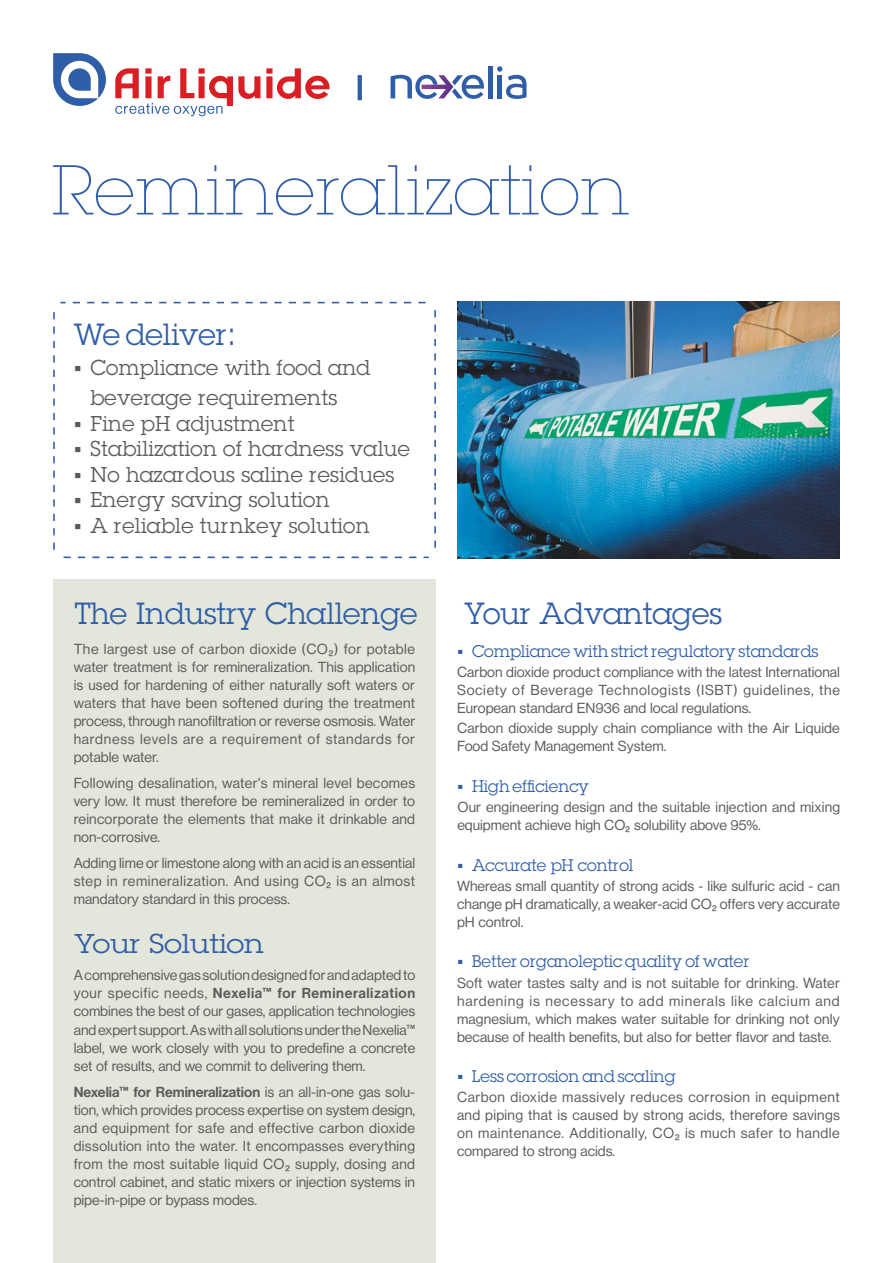
<style>
.page{position:relative;width:893px;height:1263px;background:#fff}
.page>*{position:absolute;margin:0;border:0;box-sizing:border-box;transform-origin:0 0}
.t1{font:200 69px "Lubalin Graph PCS";color:#2f5da7}
.t2{font:30px "Lubalin Graph PCS";color:#2f5da7}
.t3{font:26.7px "Lubalin Graph PCS";color:#2f5da7;scale:1.13 1}
.t4{font:21px/30px "Lubalin Graph PCS";letter-spacing:.015em;color:#5b5b5b}
.t5{font:16.5px "Lubalin Graph PCS";color:#2f5da7}
.t6{font:14.25px/18px "N Haas Grotesk DS Pro 55 Rg";color:#5b5b5b;text-align:justify}
.t7{font:14.25px "N Haas Grotesk DS Pro 65 Md";letter-spacing:.005em;color:#5b5b5b}
.t8{font:14.25px "N Haas Grotesk DS Pro 65 Md";letter-spacing:.04em;color:#5b5b5b}
.s1{font-size:34.5px}
.s2{font-family:"N Haas Grotesk DS Pro 55 Rg"}
</style>
<div class="page">
<svg style="left:53px;top:53px;width:53px;height:53px"></svg>
<svg style="left:266px;top:68px;width:64px;height:31px"></svg>
<svg style="left:115px;top:68px;width:145px;height:48px"></svg>
<div style="left:53px;top:579px;width:383px;height:684px;background:#e3e6db"></div>
<svg style="left:53px;top:312px;width:2px;height:238px"></svg>
<svg style="left:64px;top:556px;width:365px;height:2px"></svg>
<svg style="left:434px;top:310px;width:2px;height:238px"></svg>
<svg style="left:60px;top:302px;width:366px;height:1px"></svg>
<div style="left:488px;top:66px;width:5px;height:32px;background:#2f5da7"></div>
<svg style="left:497px;top:66px;width:30px;height:33px"></svg>
<svg style="left:391px;top:75px;width:93px;height:24px"></svg>
<svg style="left:358px;top:75px;width:4px;height:25px"></svg>
<img style="left:457px;top:302px;width:383px;height:256px">
<h1 class="t1" style="left:51px;top:165px;width:580px">Remineralization</h1>
<h2 class="t2" style="left:74px;top:324px;width:165px">We deliver<span class="s1">:</span></h2>
<h3 class="t4" style="left:90px;top:355px;width:282px;text-indent:-17px">▪ Compliance with food and beverage requirements</h3>
<h3 class="t4" style="left:74px;top:410px;width:222px">▪ Fine pH adjustment</h3>
<h3 class="t4" style="left:74px;top:436px;width:338px">▪ Stabilization of hardness value</h3>
<h3 class="t4" style="left:74px;top:461px;width:322px">▪ No hazardous saline residues</h3>
<h3 class="t4" style="left:74px;top:487px;width:257px">▪ Energy saving solution</h3>
<h3 class="t4" style="left:74px;top:512px;width:297px">▪ A reliable turnkey solution</h3>
<h2 class="t2" style="left:74px;top:602px;width:345px">The Industry Challenge</h2>
<p class="t6" style="left:74px;top:641px;width:343px">The largest use of carbon dioxide (CO₂) for potable water treatment is for remineralization. This application is used for hardening of either naturally soft waters or waters that have been softened during the treatment process, through nanofiltration or reverse osmosis. Water hardness levels are a requirement of standards for potable water.</p>
<p class="t6" style="left:74px;top:775px;width:343px">Following desalination, water's mineral level becomes very low. It must therefore be remineralized in order to reincorporate the elements that make it drinkable and non-corrosive.</p>
<p class="t6" style="left:74px;top:855px;width:343px">Adding lime or limestone along with an acid is an essential step in remineralization. And using CO₂ is an almost mandatory standard in this process.</p>
<h3 class="t3" style="left:74px;top:933px;width:169px">Your Solution</h3>
<p class="t6" style="left:74px;top:967px;width:343px">A comprehensive gas solution designed for and adapted to</p>
<p class="t8" style="left:74px;top:987px;width:343px"><span class="s2">your specific needs,</span> Nexelia™ for Remineralization</p>
<p class="t6" style="left:74px;top:1003px;width:343px">combines the best of our gases, application technologies and expert support. As with all solutions under the Nexelia™ label, we work closely with you to predefine a concrete set of results, and we commit to delivering them.</p>
<p class="t7" style="left:74px;top:1086px;width:343px">Nexelia™ for Remineralization <span class="s2">is an all-in-one gas solu-</span></p>
<p class="t6" style="left:74px;top:1102px;width:343px">tion, which provides process expertise on system design, and equipment for safe and effective carbon dioxide dissolution into the water. It encompasses everything from the most suitable liquid CO₂ supply, dosing and control cabinet, and static mixers or injection systems in pipe-in-pipe or bypass modes.</p>
<h2 class="t2" style="left:465px;top:602px;width:259px">Your Advantages</h2>
<p class="t5" style="left:457px;top:645px;width:363px">▪ Compliance with strict regulatory standards</p>
<p class="t6" style="left:457px;top:664px;width:384px">Carbon dioxide product compliance with the latest International Society of Beverage Technologists (ISBT) guidelines, the European standard EN936 and local regulations.</p>
<p class="t6" style="left:457px;top:720px;width:384px">Carbon dioxide supply chain compliance with the Air Liquide<br>Food Safety Management System.</p>
<p class="t5" style="left:457px;top:780px;width:134px">▪ High efficiency</p>
<p class="t6" style="left:457px;top:799px;width:384px">Our engineering design and the suitable injection and mixing equipment achieve high CO₂ solubility above 95%.</p>
<p class="t5" style="left:457px;top:859px;width:178px">▪ Accurate pH control</p>
<p class="t6" style="left:457px;top:878px;width:384px">Whereas small quantity of strong acids - like sulfuric acid - can change pH dramatically, a weaker-acid CO₂ offers very accurate pH control.</p>
<p class="t5" style="left:457px;top:955px;width:294px">▪ Better organoleptic quality of water</p>
<p class="t6" style="left:457px;top:975px;width:384px">Soft water tastes salty and is not suitable for drinking. Water hardening is necessary to add minerals like calcium and magnesium, which makes water suitable for drinking not only because of health benefits, but also for better flavor and taste.</p>
<p class="t5" style="left:457px;top:1070px;width:220px">▪ Less corrosion and scaling</p>
<p class="t6" style="left:457px;top:1089px;width:384px">Carbon dioxide massively reduces corrosion in equipment and piping that is caused by strong acids, therefore savings on maintenance. Additionally, CO₂ is much safer to handle compared to strong acids.</p>
</div>
